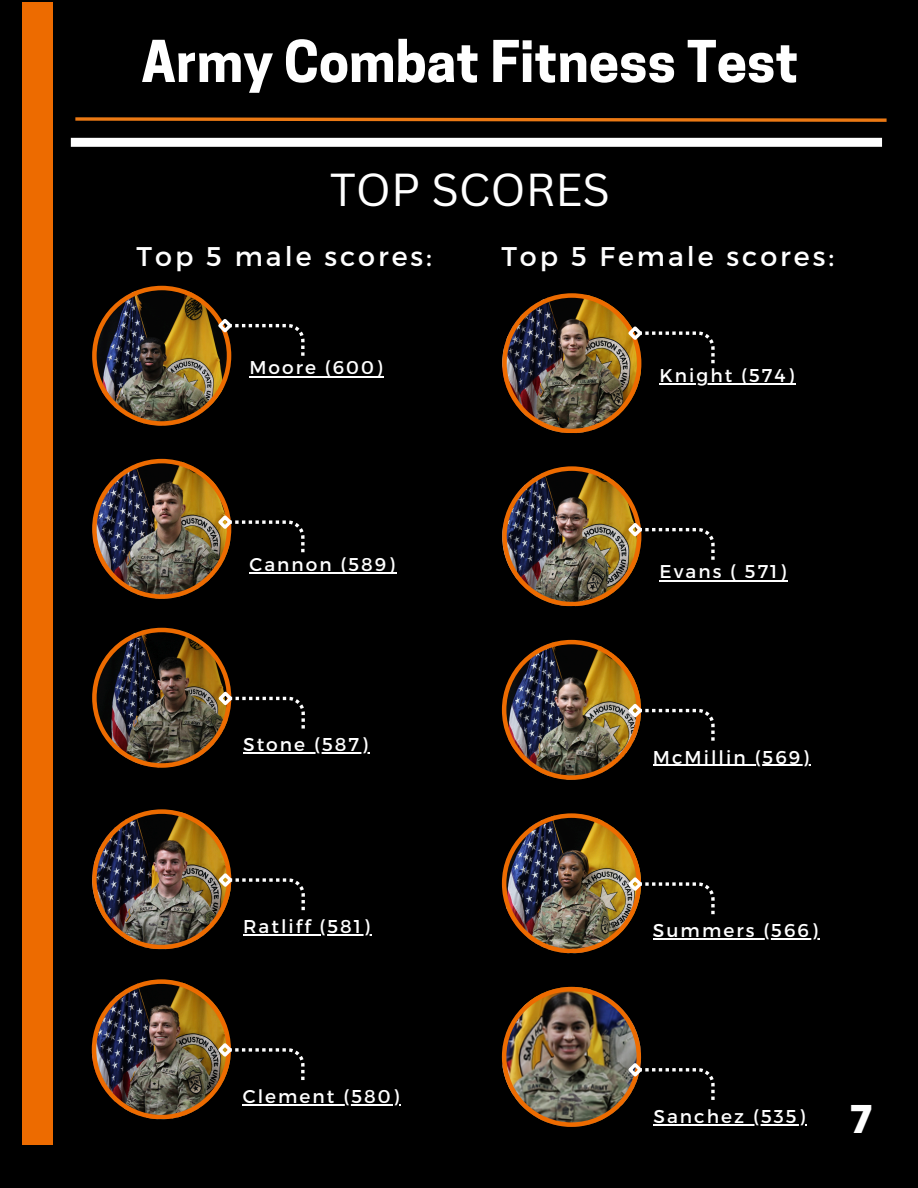
<style>
.page{position:relative;width:918px;height:1188px;background:#000}
.page>*{position:absolute;margin:0;border:0;box-sizing:border-box;transform-origin:0 0}
.t1{font:700 54px "Cooper Hewitt";color:#fff}
.t2{font:45px "Canva Sans";color:#fff}
.t3{font:800 39px "Open Sans";color:#fff}
.t4{font:27px "Montserrat";letter-spacing:.11em;color:#fff}
.t5{font:18.6px "Montserrat";letter-spacing:.11em;color:#fff}
.t6{font:18.45px "Montserrat";letter-spacing:.11em;color:#fff}
</style>
<div class="page">
<div style="left:71px;top:138px;width:811px;height:9px;background:#fff"></div>
<svg style="left:75px;top:117px;width:812px;height:5px"></svg>
<div style="left:22px;top:2px;width:31px;height:1143px;background:#ed6b00"></div>
<img style="left:92px;top:286px;width:213px;height:139px">
<img style="left:92px;top:459px;width:213px;height:139px">
<img style="left:92px;top:809px;width:213px;height:140px">
<img style="left:92px;top:628px;width:213px;height:139px">
<img style="left:502px;top:293px;width:213px;height:140px">
<img style="left:502px;top:466px;width:213px;height:140px">
<img style="left:502px;top:640px;width:213px;height:139px">
<img style="left:502px;top:813px;width:213px;height:140px">
<img style="left:92px;top:979px;width:213px;height:140px">
<img style="left:502px;top:987px;width:213px;height:139px">
<hr style="left:243px;top:934px;width:129px;height:1px;background:#fff">
<hr style="left:249px;top:376px;width:135px;height:2px;background:#fff">
<hr style="left:249px;top:572px;width:148px;height:2px;background:#fff">
<hr style="left:243px;top:752px;width:127px;height:2px;background:#fff">
<hr style="left:243px;top:1104px;width:158px;height:1px;background:#fff">
<hr style="left:653px;top:765px;width:158px;height:1px;background:#fff">
<hr style="left:660px;top:383px;width:136px;height:2px;background:#fff">
<hr style="left:660px;top:580px;width:128px;height:2px;background:#fff">
<hr style="left:653px;top:938px;width:166px;height:1px;background:#fff">
<hr style="left:653px;top:1124px;width:154px;height:1px;background:#fff">
<p class="t1" style="left:141px;top:42px;width:659px">Army Combat Fitness Test</p>
<p class="t2" style="left:330px;top:158px;width:282px">TOP SCORES</p>
<p class="t4" style="left:137px;top:238px;width:297px">Top 5 male scores:</p>
<p class="t4" style="left:501px;top:238px;width:334px">Top 5 Female scores:</p>
<p class="t5" style="left:249px;top:355px;width:134px">Moore (600)</p>
<p class="t5" style="left:660px;top:363px;width:136px">Knight (574)</p>
<p class="t6" style="left:249px;top:552px;width:147px">Cannon (589)</p>
<p class="t5" style="left:243px;top:733px;width:126px">Stone (587)</p>
<p class="t5" style="left:243px;top:914px;width:128px">Ratliff (581)</p>
<p class="t5" style="left:243px;top:1084px;width:158px">Clement (580)</p>
<p class="t6" style="left:660px;top:560px;width:128px">Evans ( 571)</p>
<p class="t5" style="left:653px;top:745px;width:157px">McMillin (569)</p>
<p class="t5" style="left:653px;top:918px;width:166px">Summers (566)</p>
<p class="t5" style="left:653px;top:1104px;width:153px">Sanchez (535)</p>
<p class="t3" style="left:850px;top:1091px;width:24px">7</p>
</div>
